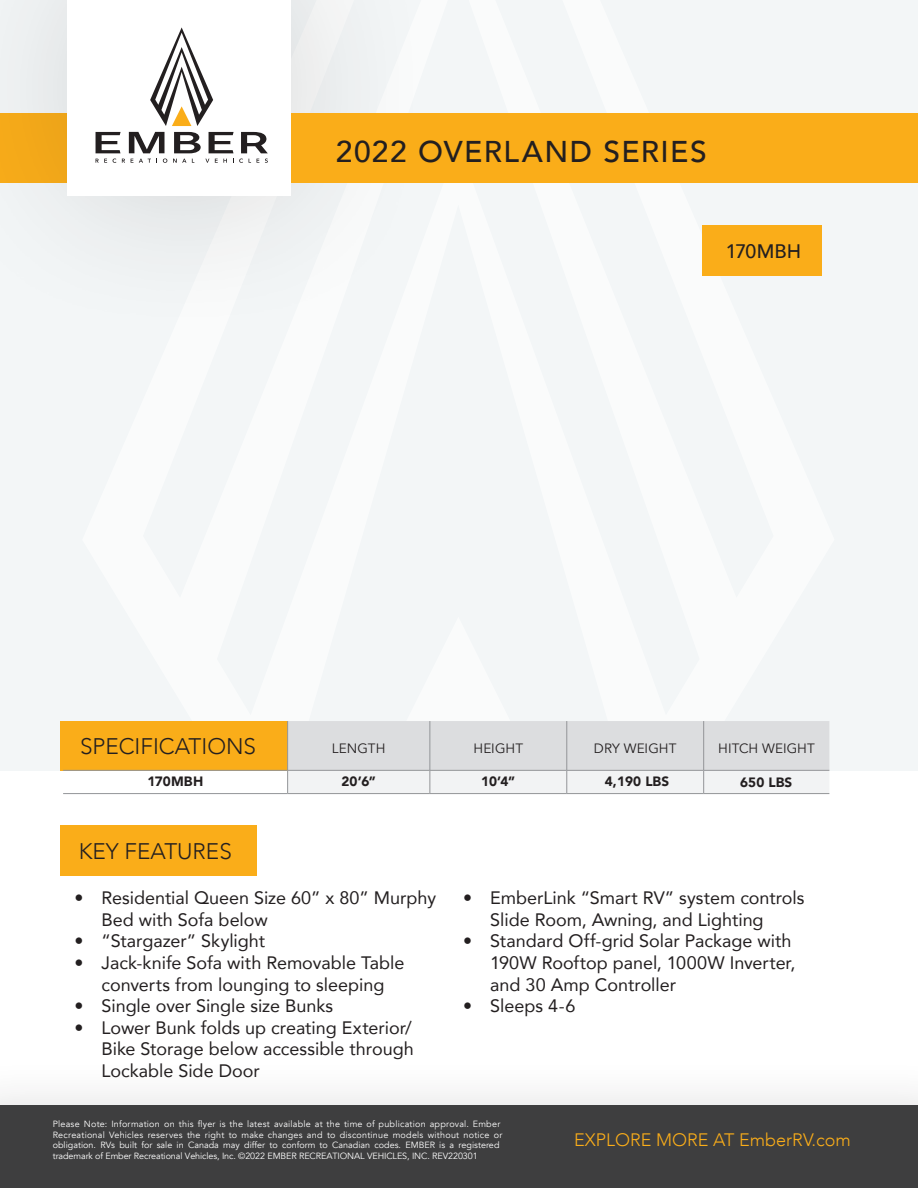
<style>
.page{position:relative;width:918px;height:1188px;background:#fff}
.page>*{position:absolute;margin:0;border:0;box-sizing:border-box;transform-origin:0 0}
.t1{font:500 30px "Avenir";letter-spacing:.05em;color:#231f20}
.t2{font:300 22.5px "Avenir";color:#231f20}
.t3{font:500 19.5px "Avenir";color:#231f20}
.t4{font:18px/21.6px "Avenir";color:#231f20}
.t5{font:300 18px "Avenir";color:#faad19}
.t6{font:13.5px "Avenir";letter-spacing:.005em;color:#231f20}
.t7{font:900 13.5px "Avenir";letter-spacing:.005em;color:#231f20}
.t8{font:9px/10.8px "Avenir";letter-spacing:.01em;color:#fff}
</style>
<div class="page">
<div style="left:0;top:0;width:918px;height:770px;background:#f3f6f7"></div>
<div style="left:60px;top:825px;width:197px;height:51px;background:#faad19"></div>
<div style="left:60px;top:721px;width:228px;height:49px;background:#faad19"></div>
<div style="left:0;top:0;width:440px;height:343px;background:#231f20;opacity:.16"></div>
<div style="left:68px;top:0;width:223px;height:195px;background:#fff"></div>
<svg style="left:96px;top:132px;width:25px;height:21px"></svg>
<svg style="left:129px;top:132px;width:36px;height:21px"></svg>
<svg style="left:174px;top:132px;width:27px;height:21px"></svg>
<svg style="left:209px;top:132px;width:25px;height:21px"></svg>
<svg style="left:241px;top:132px;width:27px;height:21px"></svg>
<svg style="left:96px;top:159px;width:11px;height:4px"></svg>
<svg style="left:122px;top:159px;width:3px;height:4px"></svg>
<svg style="left:139px;top:159px;width:18px;height:4px"></svg>
<svg style="left:163px;top:159px;width:4px;height:4px"></svg>
<svg style="left:173px;top:159px;width:13px;height:4px"></svg>
<svg style="left:215px;top:159px;width:12px;height:4px"></svg>
<svg style="left:233px;top:159px;width:10px;height:4px"></svg>
<svg style="left:265px;top:159px;width:3px;height:4px"></svg>
<svg style="left:150px;top:27px;width:63px;height:99px"></svg>
<div style="left:0;top:1056px;width:918px;height:132px;background:#fafafa"></div>
<div style="left:0;top:1106px;width:918px;height:82px;background:#3e3e3f"></div>
<div style="left:291px;top:113px;width:627px;height:70px;background:#faad19"></div>
<div style="left:702px;top:226px;width:120px;height:50px;background:#faad19"></div>
<hr style="left:63px;top:770px;width:225px;height:1px;background:#939598">
<svg style="left:287px;top:721px;width:542px;height:72px"></svg>
<hr style="left:63px;top:793px;width:225px;height:1px;background:#939598">
<hr style="left:288px;top:793px;width:142px;height:1px;background:#939598">
<hr style="left:430px;top:793px;width:137px;height:1px;background:#939598">
<hr style="left:567px;top:793px;width:137px;height:1px;background:#939598">
<hr style="left:704px;top:793px;width:125px;height:1px;background:#939598">
<p class="t1" style="left:336px;top:125px;width:373px">2022 OVERLAND SERIES</p>
<p class="t3" style="left:726px;top:234px;width:77px">170MBH</p>
<p class="t2" style="left:80px;top:733px;width:178px">SPECIFICATIONS</p>
<p class="t6" style="left:332px;top:740px;width:55px">LENGTH</p>
<p class="t6" style="left:474px;top:740px;width:51px">HEIGHT</p>
<p class="t6" style="left:594px;top:740px;width:84px">DRY WEIGHT</p>
<p class="t6" style="left:718px;top:740px;width:98px">HITCH WEIGHT</p>
<p class="t7" style="left:148px;top:770px;width:57px">170MBH</p>
<p class="t7" style="left:342px;top:770px;width:36px">20’6”</p>
<p class="t7" style="left:481px;top:770px;width:36px">10’4”</p>
<p class="t7" style="left:605px;top:770px;width:66px">4,190 LBS</p>
<p class="t7" style="left:740px;top:771px;width:54px">650 LBS</p>
<p class="t2" style="left:79px;top:838px;width:155px">KEY FEATURES</p>
<p class="t4" style="left:102px;top:887px;width:336px;text-indent:-27px">• Residential Queen Size 60” x 80” Murphy<br>Bed with Sofa below</p>
<p class="t4" style="left:75px;top:930px;width:192px">• “Stargazer” Skylight</p>
<p class="t4" style="left:75px;top:951px;width:331px;text-align:center">• Jack-knife Sofa with Removable Table converts from lounging to sleeping</p>
<p class="t4" style="left:75px;top:995px;width:260px">• Single over Single size Bunks</p>
<p class="t4" style="left:102px;top:1016px;width:314px;text-align:justify;text-indent:-27px">• Lower Bunk folds up creating Exterior/ Bike Storage below accessible through Lockable Side Door</p>
<p class="t4" style="left:490px;top:887px;width:316px;text-indent:-27px">• EmberLink “Smart RV” system controls<br>Slide Room, Awning, and Lighting</p>
<p class="t4" style="left:490px;top:930px;width:307px;text-indent:-27px">• Standard Off-grid Solar Package with<br>190W Rooftop panel, 1000W Inverter, and 30 Amp Controller</p>
<p class="t4" style="left:463px;top:995px;width:114px">• Sleeps 4-6</p>
<p class="t8" style="left:53px;top:1119px;width:451px">Please Note: Information on this flyer is the latest available at the time of publication approval. Ember Recreational Vehicles reserves the right to make changes and to discontinue models without notice or obligation. RVs built for sale in Canada may differ to conform to Canadian codes. EMBER is a registered trademark of Ember Recreational Vehicles, Inc. ©2022 EMBER RECREATIONAL VEHICLES, INC. REV220301</p>
<p class="t5" style="left:574px;top:1129px;width:278px">EXPLORE MORE AT EmberRV.com</p>
</div>
